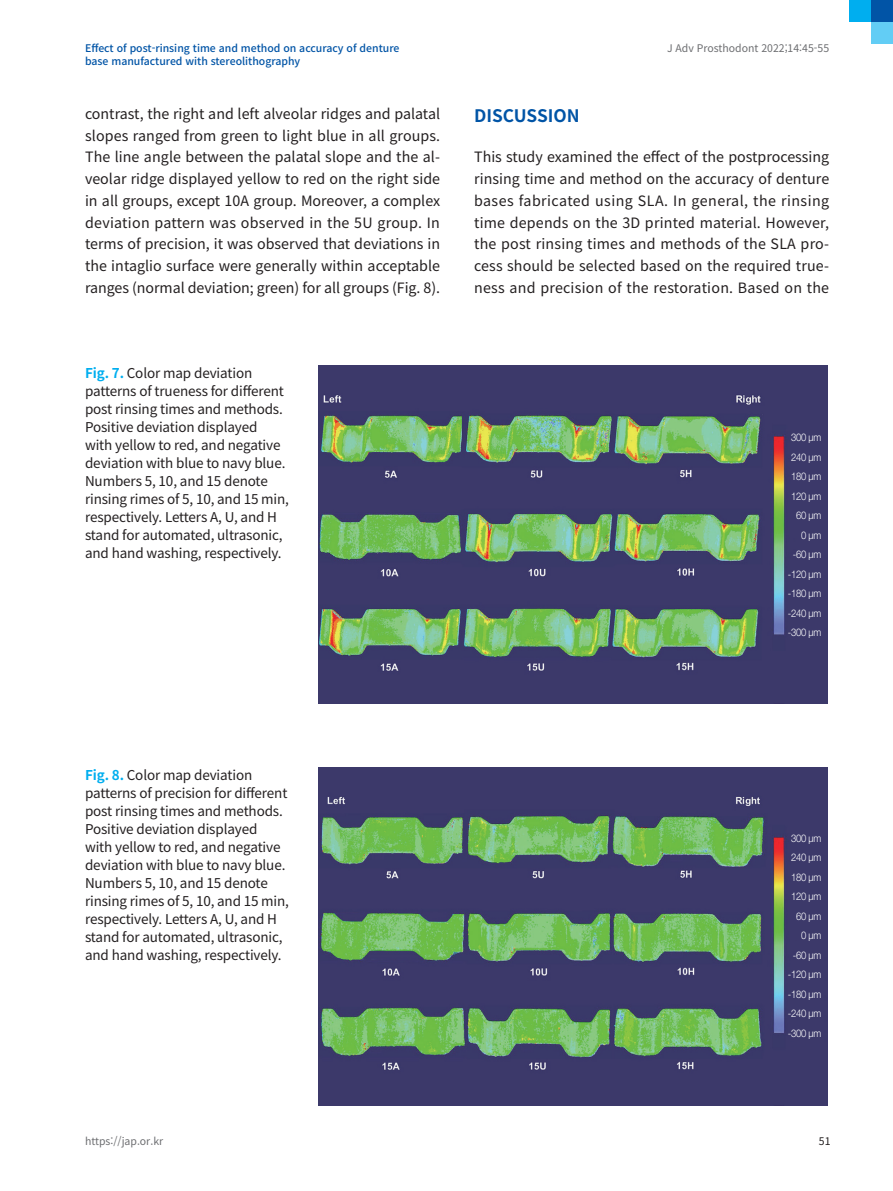
<style>
.page{position:relative;width:893px;height:1191px;background:#fff}
.page>*{position:absolute;margin:0;border:0;box-sizing:border-box;transform-origin:0 0}
.t1{font:700 17.25px "Noto Sans CJ Kkr";color:#0154a6}
.t2{font:14.25px/21.8px "Noto Sans CJ Kkr";color:#231f20;text-align:justify}
.t3{font:13.5px/18px "Noto Sans CJ Kkr";letter-spacing:-.01em;color:#231f20}
.t4{font:300 10.5px/19.5px "Helvetica Neue LT Pro";letter-spacing:-.025em;color:#fff;text-align:right;scale:.9 1}
.t5{font:500 10.5px "Noto Sans CJ Kkr";color:#0154a6}
.t6{font:10.5px "Noto Sans CJ Kkr";color:#6c6d70}
.t7{font:10.5px "Noto Sans CJ Kkr";color:#231f20}
.s1{font-weight:700;color:#00aeef}
</style>
<div class="page">
<div style="left:871px;top:22px;width:22px;height:22px;background:#62cdf5"></div>
<div style="left:849px;top:0;width:22px;height:22px;background:#00aeef"></div>
<div style="left:871px;top:0;width:22px;height:22px;background:#0154a6"></div>
<img style="left:319px;top:366px;width:509px;height:338px">
<img style="left:319px;top:767px;width:509px;height:339px">
<p class="t5" style="left:85px;top:42px;width:316px">Effect of post-rinsing time and method on accuracy of denture</p>
<p class="t6" style="left:667px;top:42px;width:164px">J Adv Prosthodont 2022;14:45-55</p>
<p class="t5" style="left:85px;top:55px;width:217px">base manufactured with stereolithography</p>
<p class="t2" style="left:85px;top:103px;width:357px">contrast, the right and left alveolar ridges and palatal slopes ranged from green to light blue in all groups.<br>The line angle between the palatal slope and the al&shy;veolar ridge displayed yellow to red on the right side in all groups, except 10A group. Moreover, a complex deviation pattern was observed in the 5U group. In terms of precision, it was observed that deviations in the intaglio surface were generally within acceptable ranges (normal deviation; green) for all groups (Fig. 8).</p>
<p class="t1" style="left:474px;top:105px;width:107px">DISCUSSION</p>
<p class="t2" style="left:474px;top:147px;width:357px">This study examined the effect of the postprocessing rinsing time and method on the accuracy of denture bases fabricated using SLA. In general, the rinsing time depends on the 3D printed material. However, the post rinsing times and methods of the SLA pro&shy;cess should be selected based on the required true&shy;ness and precision of the restoration. Based on the</p>
<p class="t3" style="left:85px;top:364px;width:205px"><span class="s1">Fig. 7.</span> Color map deviation patterns of trueness for different post rinsing times and methods.<br>Positive deviation displayed<br>with yellow to red, and negative deviation with blue to navy blue.<br>Numbers 5, 10, and 15 denote rinsing rimes of 5, 10, and 15 min, respectively. Letters A, U, and H stand for automated, ultrasonic, and hand washing, respectively.</p>
<p class="t3" style="left:85px;top:766px;width:205px"><span class="s1">Fig. 8.</span> Color map deviation patterns of precision for different post rinsing times and methods.<br>Positive deviation displayed<br>with yellow to red, and negative deviation with blue to navy blue.<br>Numbers 5, 10, and 15 denote rinsing rimes of 5, 10, and 15 min, respectively. Letters A, U, and H stand for automated, ultrasonic, and hand washing, respectively.</p>
<p class="t4" style="left:788px;top:427px;width:39px">300 µm<br>240 µm<br>180 µm<br>120 µm<br>60 µm<br>0 µm -60 µm -120 µm -180 µm -240 µm -300 µm</p>
<p class="t4" style="left:788px;top:828px;width:39px">300 µm<br>240 µm<br>180 µm<br>120 µm<br>60 µm<br>0 µm -60 µm -120 µm -180 µm -240 µm -300 µm</p>
<p class="t6" style="left:85px;top:1135px;width:80px">https://jap.or.kr</p>
<p class="t7" style="left:819px;top:1135px;width:13px">51</p>
</div>
